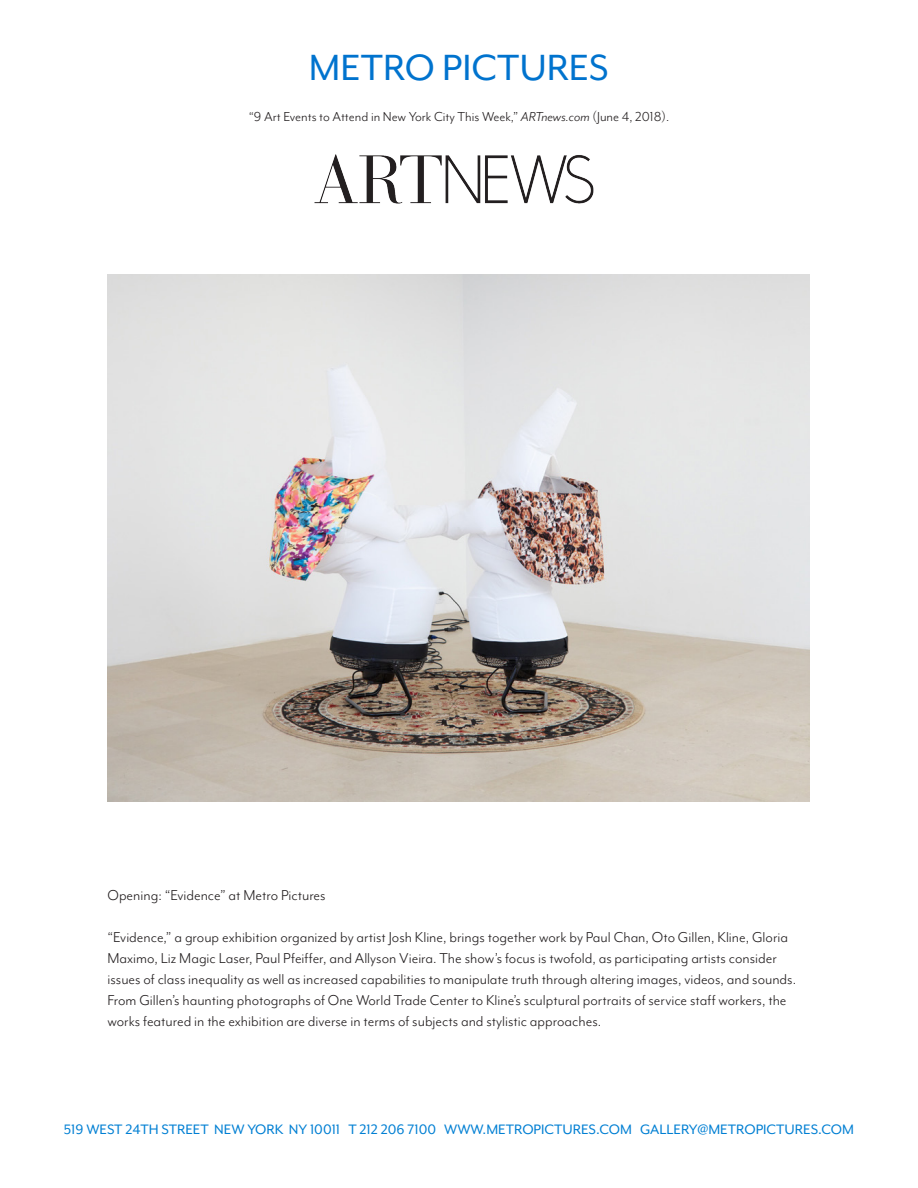
<style>
.page{position:relative;width:918px;height:1188px;background:#fff}
.page>*{position:absolute;margin:0;border:0;box-sizing:border-box;transform-origin:0 0}
.t1{font:42px "Mr Eaves Mod OT";color:#0073ce}
.t2{font:16.5px/21px "Mr Eaves Mod OT";color:#231f20}
.t3{font:15.75px "Mr Eaves Mod OT";color:#007fd3}
.t4{font:15px "Mr Eaves Mod OT";color:#231f20}
.s1{font-style:italic}
</style>
<div class="page">
<img style="left:314px;top:154px;width:280px;height:50px">
<img style="left:108px;top:274px;width:702px;height:527px">
<p class="t1" style="left:309px;top:44px;width:302px">METRO PICTURES</p>
<p class="t4" style="left:249px;top:108px;width:422px">“9 Art Events to Attend in New York City This Week,” <span class="s1">ARTnews.com</span> (June 4, 2018).</p>
<p class="t2" style="left:108px;top:885px;width:220px">Opening: “Evidence” at Metro Pictures</p>
<p class="t2" style="left:108px;top:927px;width:690px">“Evidence,” a group exhibition organized by artist Josh Kline, brings together work by Paul Chan, Oto Gillen, Kline, Gloria Maximo, Liz Magic Laser, Paul Pfeiffer, and Allyson Vieira. The show’s focus is twofold, as participating artists consider issues of class inequality as well as increased capabilities to manipulate truth through altering images, videos, and sounds.<br>From Gillen’s haunting photographs of One World Trade Center to Kline’s sculptural portraits of service staff workers, the works featured in the exhibition are diverse in terms of subjects and stylistic approaches.</p>
<p class="t3" style="left:64px;top:1121px;width:792px">519 WEST 24TH STREET NEW YORK NY 10011 T 212 206 7100 WWW.METROPICTURES.COM GALLERY@METROPICTURES.COM</p>
</div>
